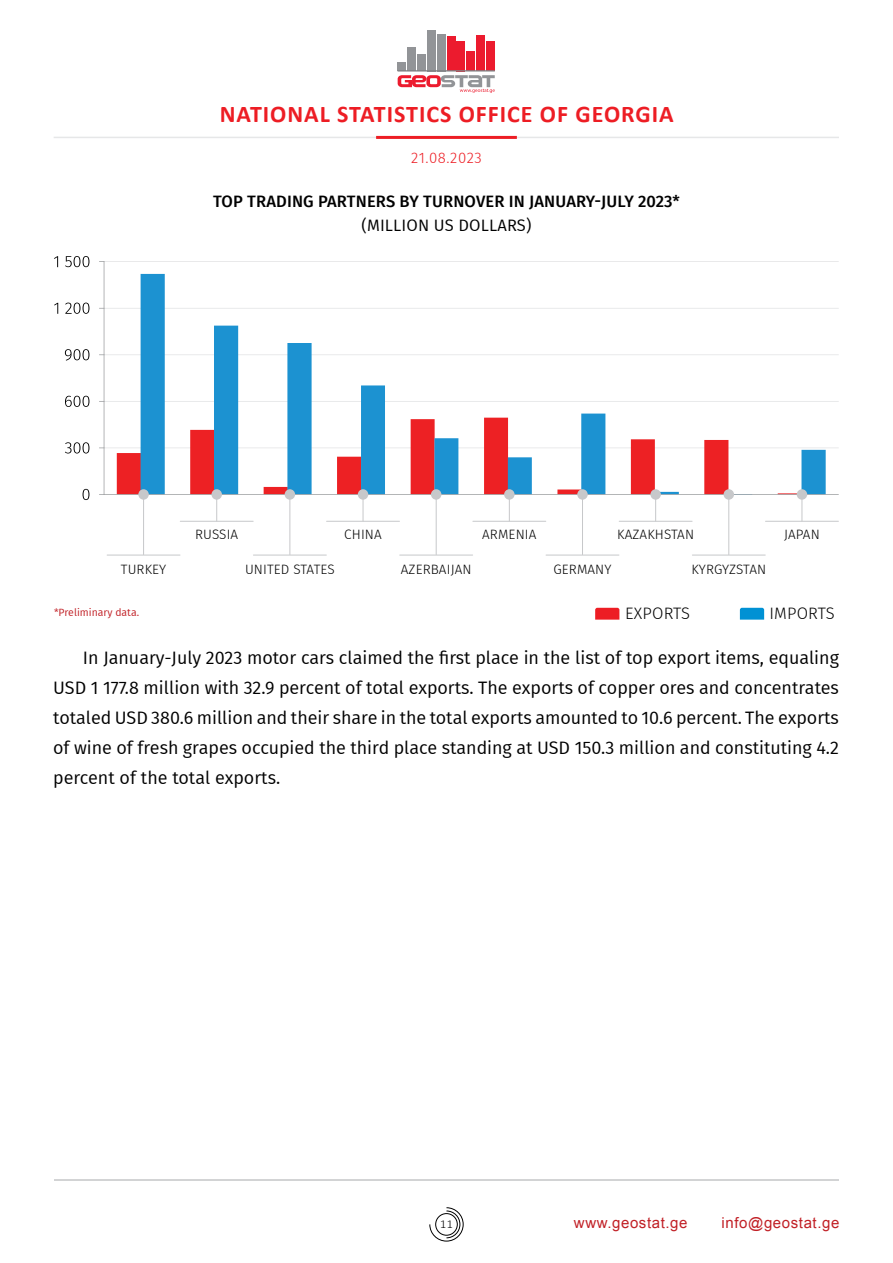
<style>
.page{position:relative;width:893px;height:1263px;background:#fff}
.page>*{position:absolute;margin:0;border:0;box-sizing:border-box;transform-origin:0 0}
.t1{font:700 24px "Calibri";letter-spacing:.04em;color:#ed1d24}
.t2{font:18px/30px "Fira GO";color:#000;text-align:justify}
.t3{font:500 16.5px "Fira GO";letter-spacing:.01em;color:#000}
.t4{font:16.5px "Fira GO";letter-spacing:.01em;color:#000}
.t5{font:300 16.5px "Fira GO";letter-spacing:.01em;color:#000}
.t6{font:15px "BPG Ingiri Arial";letter-spacing:.04em;color:#c12026}
.t7{font:300 15px "Fira GO";letter-spacing:.035em;color:#ed1d24}
.t8{font:300 13.5px "Fira GO";letter-spacing:.01em;color:#000}
.t9{font:300 12px "Calibri";color:#000}
.t10{font:10.5px "Fira GO";color:#c12026}
</style>
<div class="page">
<svg style="left:429px;top:1207px;width:35px;height:34px"></svg>
<hr style="left:54px;top:1179px;width:785px;height:1px;background:#a7a9ac">
<hr style="left:54px;top:137px;width:785px;height:1px;background:#e6e7e8">
<hr style="left:376px;top:136px;width:141px;height:3px;background:#ed1d24">
<div style="left:398px;top:62px;width:8px;height:9px;background:#929497"></div>
<div style="left:407px;top:47px;width:9px;height:24px;background:#929497"></div>
<div style="left:417px;top:55px;width:9px;height:16px;background:#929497"></div>
<div style="left:427px;top:30px;width:9px;height:41px;background:#929497"></div>
<div style="left:437px;top:34px;width:9px;height:37px;background:#929497"></div>
<div style="left:447px;top:36px;width:8px;height:35px;background:#ec1b2e"></div>
<div style="left:457px;top:41px;width:8px;height:30px;background:#ec1b2e"></div>
<div style="left:466px;top:51px;width:9px;height:20px;background:#ec1b2e"></div>
<div style="left:476px;top:36px;width:9px;height:35px;background:#ec1b2e"></div>
<div style="left:486px;top:42px;width:9px;height:29px;background:#ec1b2e"></div>
<hr style="left:398px;top:70px;width:97px;height:2px;background:#808184">
<svg style="left:398px;top:75px;width:97px;height:18px"></svg>
<hr style="left:104px;top:447px;width:735px;height:1px;background:#e2e3e4">
<hr style="left:104px;top:401px;width:735px;height:1px;background:#e2e3e4">
<hr style="left:104px;top:354px;width:735px;height:1px;background:#e2e3e4">
<hr style="left:104px;top:308px;width:735px;height:1px;background:#e2e3e4">
<hr style="left:104px;top:261px;width:735px;height:1px;background:#e2e3e4">
<svg style="left:117px;top:418px;width:24px;height:76px;fill:#ed2124"></svg>
<svg style="left:141px;top:274px;width:685px;height:220px"></svg>
<hr style="left:104px;top:261px;width:1px;height:234px;background:#9b9d9f">
<hr style="left:104px;top:494px;width:735px;height:1px;background:#9b9d9f">
<svg style="left:83px;top:489px;width:6px;height:11px"></svg>
<svg style="left:65px;top:442px;width:24px;height:11px"></svg>
<svg style="left:65px;top:396px;width:24px;height:11px"></svg>
<svg style="left:65px;top:349px;width:24px;height:12px"></svg>
<svg style="left:54px;top:303px;width:4px;height:11px"></svg>
<svg style="left:65px;top:303px;width:24px;height:11px"></svg>
<svg style="left:54px;top:256px;width:4px;height:11px"></svg>
<svg style="left:65px;top:256px;width:24px;height:11px"></svg>
<svg style="left:595px;top:608px;width:24px;height:12px"></svg>
<svg style="left:740px;top:608px;width:24px;height:12px"></svg>
<div style="left:358px;top:489px;width:10px;height:11px;background:#c7c8ca;border-radius:50%"></div>
<hr style="left:327px;top:521px;width:72px;height:1px;background:#c7c8ca">
<svg style="left:363px;top:500px;width:1px;height:21px"></svg>
<div style="left:211px;top:489px;width:11px;height:11px;background:#c7c8ca;border-radius:50%"></div>
<hr style="left:180px;top:521px;width:73px;height:1px;background:#c7c8ca">
<svg style="left:216px;top:500px;width:1px;height:21px"></svg>
<div style="left:504px;top:489px;width:11px;height:11px;background:#c7c8ca;border-radius:50%"></div>
<hr style="left:473px;top:521px;width:73px;height:1px;background:#c7c8ca">
<svg style="left:509px;top:500px;width:1px;height:21px"></svg>
<div style="left:650px;top:489px;width:11px;height:11px;background:#c7c8ca;border-radius:50%"></div>
<hr style="left:619px;top:521px;width:73px;height:1px;background:#c7c8ca">
<svg style="left:655px;top:500px;width:1px;height:21px"></svg>
<div style="left:138px;top:489px;width:11px;height:11px;background:#c7c8ca;border-radius:50%"></div>
<hr style="left:107px;top:555px;width:73px;height:1px;background:#c7c8ca">
<hr style="left:143px;top:495px;width:1px;height:59px;background:#c7c8ca">
<div style="left:431px;top:489px;width:10px;height:11px;background:#c7c8ca;border-radius:50%"></div>
<hr style="left:400px;top:555px;width:73px;height:1px;background:#c7c8ca">
<hr style="left:436px;top:495px;width:1px;height:59px;background:#c7c8ca">
<div style="left:285px;top:489px;width:10px;height:11px;background:#c7c8ca;border-radius:50%"></div>
<hr style="left:253px;top:555px;width:73px;height:1px;background:#c7c8ca">
<hr style="left:289px;top:495px;width:1px;height:59px;background:#c7c8ca">
<div style="left:577px;top:489px;width:11px;height:11px;background:#c7c8ca;border-radius:50%"></div>
<hr style="left:546px;top:555px;width:73px;height:1px;background:#c7c8ca">
<hr style="left:582px;top:495px;width:1px;height:59px;background:#c7c8ca">
<div style="left:797px;top:489px;width:10px;height:11px;background:#c7c8ca;border-radius:50%"></div>
<hr style="left:765px;top:521px;width:73px;height:1px;background:#c7c8ca">
<svg style="left:802px;top:500px;width:1px;height:21px"></svg>
<div style="left:724px;top:489px;width:10px;height:11px;background:#c7c8ca;border-radius:50%"></div>
<hr style="left:692px;top:555px;width:73px;height:1px;background:#c7c8ca">
<hr style="left:728px;top:495px;width:1px;height:59px;background:#c7c8ca">
<h1 class="t1" style="left:220px;top:97px;width:455px">NATIONAL STATISTICS OFFICE OF GEORGIA</h1>
<p class="t7" style="left:411px;top:149px;width:72px">21.08.2023</p>
<p class="t3" style="left:213px;top:191px;width:468px">TOP TRADING PARTNERS BY TURNOVER IN JANUARY-JULY 2023*</p>
<p class="t4" style="left:362px;top:215px;width:171px">(MILLION US DOLLARS)</p>
<p class="t8" style="left:121px;top:561px;width:47px">TURKEY</p>
<p class="t8" style="left:195px;top:526px;width:45px">RUSSIA</p>
<p class="t8" style="left:344px;top:526px;width:39px">CHINA</p>
<p class="t8" style="left:482px;top:526px;width:56px">ARMENIA</p>
<p class="t8" style="left:617px;top:526px;width:78px">KAZAKHSTAN</p>
<p class="t8" style="left:245px;top:561px;width:91px">UNITED STATES</p>
<p class="t8" style="left:401px;top:561px;width:72px">AZERBAIJAN</p>
<p class="t8" style="left:553px;top:561px;width:60px">GERMANY</p>
<p class="t8" style="left:691px;top:561px;width:76px">KYRGYZSTAN</p>
<p class="t8" style="left:784px;top:526px;width:37px">JAPAN</p>
<p class="t10" style="left:54px;top:606px;width:87px">*Preliminary data.</p>
<p class="t5" style="left:625px;top:604px;width:66px">EXPORTS</p>
<p class="t5" style="left:769px;top:604px;width:67px">IMPORTS</p>
<p class="t2" style="left:53px;top:643px;width:787px;text-indent:30px">In January-July 2023 motor cars claimed the first place in the list of top export items, equaling USD 1 177.8 million with 32.9 percent of total exports. The exports of copper ores and concentrates totaled USD 380.6 million and their share in the total exports amounted to 10.6 percent. The exports of wine of fresh grapes occupied the third place standing at USD 150.3 million and constituting 4.2 percent of the total exports.</p>
<p class="t9" style="left:440px;top:1217px;width:14px">11</p>
<p class="t6" style="left:574px;top:1213px;width:115px">www.geostat.ge</p>
<p class="t6" style="left:722px;top:1213px;width:119px">info@geostat.ge</p>
</div>
